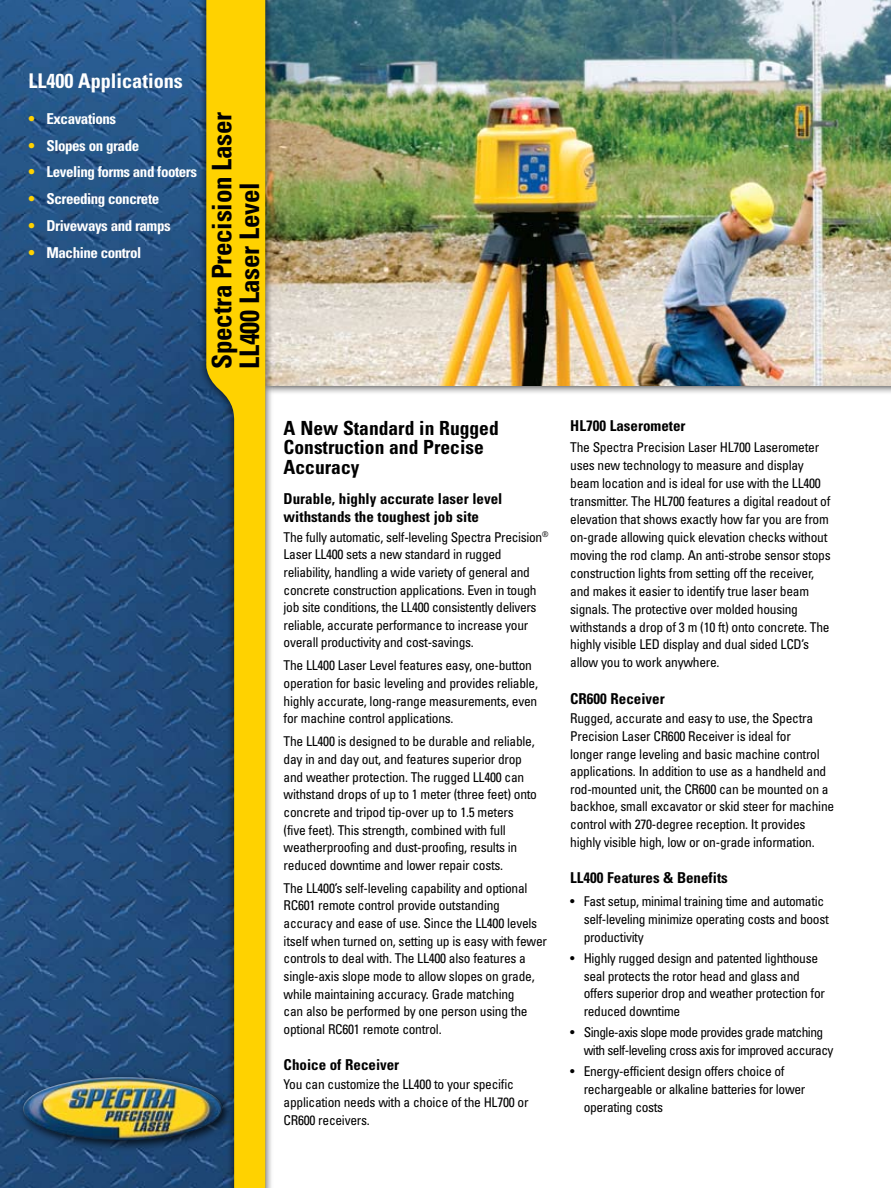
<style>
.page{position:relative;width:891px;height:1188px;background:#fff}
.page>*{position:absolute;margin:0;border:0;box-sizing:border-box;transform-origin:0 0}
.t1{font:700 condensed 27px/27.6px "Univers LT Std";letter-spacing:-.01em;color:#000}
.t2{font:700 condensed 20.25px "Univers LT Std";color:#fff}
.t3{font:700 condensed 19.5px/19.5px "Univers LT Std";color:#000}
.t4{font:700 condensed 15px/17.7px "Univers LT Std";color:#000}
.t5{font:700 condensed 15px "Univers LT Std";letter-spacing:-.03em;color:#fff}
.t6{font:condensed 13.5px/17.7px "Univers LT Std";letter-spacing:-.02em;color:#000}
.t7{font:condensed 13.5px/17.7px "Univers LT Std";letter-spacing:-.04em;color:#000}
.s1{color:#ffd200}
</style>
<div class="page">
<div style="left:258px;top:0;width:633px;height:395px;background:#000;opacity:.75"></div>
<img style="left:274px;top:0;width:617px;height:386px">
<img style="left:0;top:0;width:198px;height:1188px">
<div style="left:18px;top:1072px;width:215px;height:80px;background:#000;opacity:.75"></div>
<img style="left:23px;top:1077px;width:175px;height:63px">
<div style="left:198px;top:0;width:76px;height:1188px;background:#000;opacity:.75"></div>
<svg style="left:204px;top:0;width:61px;height:1188px;background:#b1a127"></svg>
<h2 class="t2" style="left:28px;top:68px;width:156px">LL400 Applications</h2>
<p class="t5" style="left:28px;top:109px;width:89px"><span class="s1">•</span> Excavations</p>
<p class="t5" style="left:28px;top:136px;width:112px"><span class="s1">•</span> Slopes on grade</p>
<p class="t5" style="left:28px;top:163px;width:170px"><span class="s1">•</span> Leveling forms and footers</p>
<p class="t5" style="left:28px;top:190px;width:132px"><span class="s1">•</span> Screeding concrete</p>
<p class="t5" style="left:28px;top:217px;width:144px"><span class="s1">•</span> Driveways and ramps</p>
<p class="t5" style="left:28px;top:244px;width:114px"><span class="s1">•</span> Machine control</p>
<h1 class="t1" style="left:208px;top:369px;width:258px;rotate:-90deg">Spectra Precision Laser<br>LL400 Laser Level</h1>
<h3 class="t3" style="left:284px;top:418px;width:217px">A New Standard in Rugged<br>Construction and Precise<br>Accuracy</h3>
<p class="t4" style="left:284px;top:490px;width:220px">Durable, highly accurate laser level withstands the toughest job site</p>
<p class="t6" style="left:284px;top:528px;width:266px">The fully automatic, self-leveling Spectra Precision<sup>® </sup>Laser LL400 sets a new standard in rugged reliability, handling a wide variety of general and concrete construction applications. Even in tough job site conditions, the LL400 consistently delivers reliable, accurate performance to increase your overall productivity and cost-savings.</p>
<p class="t6" style="left:284px;top:657px;width:256px">The LL400 Laser Level features easy, one-button operation for basic leveling and provides reliable, highly accurate, long-range measurements, even for machine control applications.</p>
<p class="t6" style="left:284px;top:733px;width:255px">The LL400 is designed to be durable and reliable, day in and day out, and features superior drop and weather protection. The rugged LL400 can withstand drops of up to 1 meter (three feet) onto concrete and tripod tip-over up to 1.5 meters (five feet). This strength, combined with full weatherproofing and dust-proofing, results in reduced downtime and lower repair costs.</p>
<p class="t6" style="left:284px;top:879px;width:265px">The LL400’s self-leveling capability and optional RC601 remote control provide outstanding accuracy and ease of use. Since the LL400 levels itself when turned on, setting up is easy with fewer controls to deal with. The LL400 also features a single-axis slope mode to allow slopes on grade, while maintaining accuracy. Grade matching<br>can also be performed by one person using the optional RC601 remote control.</p>
<p class="t4" style="left:284px;top:1055px;width:117px">Choice of Receiver</p>
<p class="t6" style="left:284px;top:1076px;width:246px">You can customize the LL400 to your specific application needs with a choice of the HL700 or<br>CR600 receivers.</p>
<p class="t4" style="left:570px;top:417px;width:117px">HL700 Laserometer</p>
<p class="t6" style="left:570px;top:438px;width:262px">The Spectra Precision Laser HL700 Laserometer uses new technology to measure and display beam location and is ideal for use with the LL400 transmitter. The HL700 features a digital readout of elevation that shows exactly how far you are from on-grade allowing quick elevation checks without moving the rod clamp. An anti-strobe sensor stops construction lights from setting off the receiver, and makes it easier to identify true laser beam signals. The protective over molded housing withstands a drop of 3 m (10 ft) onto concrete. The highly visible LED display and dual sided LCD’s allow you to work anywhere.</p>
<p class="t4" style="left:570px;top:689px;width:96px">CR600 Receiver</p>
<p class="t6" style="left:570px;top:709px;width:266px">Rugged, accurate and easy to use, the Spectra Precision Laser CR600 Receiver is ideal for<br>longer range leveling and basic machine control applications. In addition to use as a handheld and rod-mounted unit, the CR600 can be mounted on a backhoe, small excavator or skid steer for machine control with 270-degree reception. It provides highly visible high, low or on-grade information.</p>
<p class="t4" style="left:570px;top:868px;width:159px">LL400 Features &amp; Benefits</p>
<p class="t6" style="left:584px;top:892px;width:247px;text-indent:-13px">• Fast setup, minimal training time and automatic self-leveling minimize operating costs and boost productivity</p>
<p class="t6" style="left:584px;top:949px;width:243px;text-indent:-13px">• Highly rugged design and patented lighthouse seal protects the rotor head and glass and offers superior drop and weather protection for reduced downtime</p>
<p class="t7" style="left:584px;top:1023px;width:251px;text-indent:-13px">• Single-axis slope mode provides grade matching with self-leveling cross axis for improved accuracy</p>
<p class="t6" style="left:584px;top:1062px;width:223px;text-indent:-14px">• Energy-efficient design offers choice of rechargeable or alkaline batteries for lower operating costs</p>
</div>
